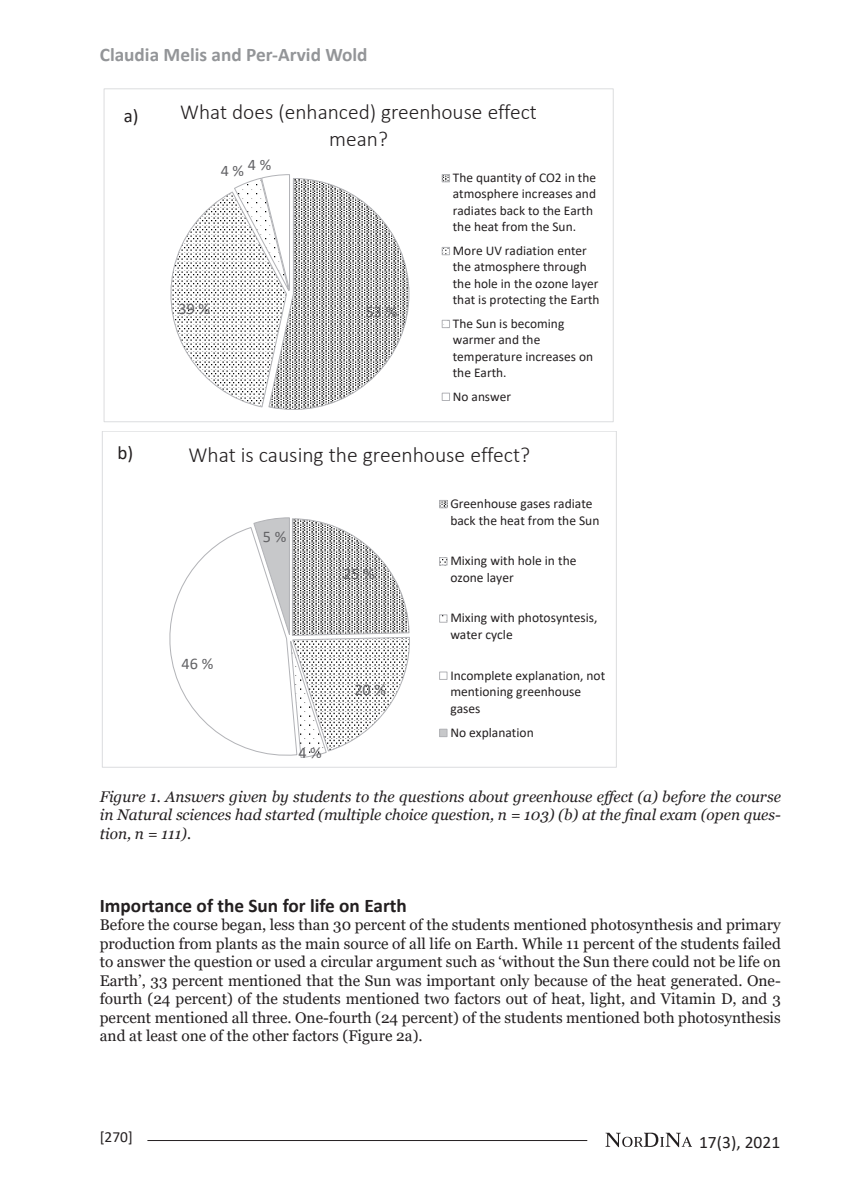
<style>
.page{position:relative;width:844px;height:1191px;background:#fff}
.page>*{position:absolute;margin:0;border:0;box-sizing:border-box;transform-origin:0 0}
.t1{font:300 21.53px "Calibri";color:#231f20}
.t2{font:300 21.35px/26.2px "Calibri";color:#231f20;text-align:center}
.Mellomtittel_2{font:700 19.25px "Calibri";color:#231f20}
.Sidetopp{font:700 19.25px "Calibri";color:#939598}
.t3{font:19.07px "Calibri";color:#231f20}
.t4{font:18.9px "Calibri";color:#231f20}
.t5{font:17.5px "Calibri";color:#231f20}
.t6{font:16.28px "Calibri";color:#636366}
.t7{font:16.1px "Calibri";color:#636366}
.Brødtekst{font:15.4px/18.6px "Georgia";color:#231f20;text-align:justify}
.Brødtekst-2{font:italic 15.4px/18.6px "Georgia";color:#231f20;text-align:justify}
.t8{font:15.4px "Calibri";color:#231f20}
.t9{font:13.47px/16.4px "Calibri";color:#231f20}
.t10{font:13.3px/16.4px "Calibri";color:#231f20}
</style>
<div class="page">
<hr style="left:147px;top:1140px;width:440px;height:1px;background:#231f20">
<svg style="left:605px;top:1132px;width:86px;height:15px"></svg>
<svg style="left:170px;top:174px;width:239px;height:236px"></svg>
<svg style="left:443px;top:176px;width:5px;height:4px"></svg>
<div style="left:441px;top:174px;width:9px;height:8px;border:1px solid #b2b3b7"></div>
<div style="left:441px;top:247px;width:9px;height:8px;border:1px solid #b2b3b7"></div>
<div style="left:441px;top:320px;width:9px;height:8px;border:1px solid #b2b3b7"></div>
<div style="left:441px;top:393px;width:9px;height:8px;border:1px solid #b2b3b7"></div>
<svg style="left:169px;top:517px;width:241px;height:241px"></svg>
<svg style="left:441px;top:502px;width:4px;height:4px"></svg>
<div style="left:439px;top:500px;width:8px;height:8px;border:1px solid #b2b3b7"></div>
<div style="left:439px;top:557px;width:8px;height:8px;border:1px solid #b2b3b7"></div>
<div style="left:439px;top:614px;width:8px;height:8px;border:1px solid #b2b3b7"></div>
<div style="left:439px;top:671px;width:8px;height:9px;border:1px solid #b2b3b7"></div>
<div style="left:439px;top:729px;width:8px;height:7px;background:#c7c8ca"></div>
<div style="left:439px;top:729px;width:8px;height:8px;border:1px solid #b2b3b7"></div>
<p class="Sidetopp" style="left:100px;top:41px;width:269px">Claudia Melis and Per-Arvid Wold</p>
<p class="t4" style="left:124px;top:102px;width:16px">a)</p>
<p class="t3" style="left:117px;top:440px;width:17px">b)</p>
<p class="t2" style="left:180px;top:99px;width:358px">What does (enhanced) greenhouse effect mean?</p>
<p class="t10" style="left:452px;top:169px;width:145px">The quantity of CO2 in the atmosphere increases and radiates back to the Earth the heat from the Sun.</p>
<p class="t10" style="left:452px;top:242px;width:148px">More UV radiation enter the atmosphere through the hole in the ozone layer that is protecting the Earth</p>
<p class="t10" style="left:452px;top:315px;width:142px">The Sun is becoming warmer and the temperature increases on the Earth.</p>
<p class="t10" style="left:452px;top:388px;width:60px">No answer</p>
<p class="t7" style="left:221px;top:156px;width:52px">4 %4 %</p>
<p class="t7" style="left:178px;top:298px;width:33px">39 %</p>
<p class="t7" style="left:365px;top:301px;width:33px">53 %</p>
<p class="t1" style="left:188px;top:441px;width:343px">What is causing the greenhouse effect?</p>
<p class="t9" style="left:450px;top:495px;width:151px">Greenhouse gases radiate back the heat from the Sun</p>
<p class="t9" style="left:450px;top:552px;width:128px">Mixing with hole in the ozone layer</p>
<p class="t9" style="left:450px;top:609px;width:149px">Mixing with photosyntesis, water cycle</p>
<p class="t9" style="left:450px;top:666px;width:156px">Incomplete explanation, not mentioning greenhouse gases</p>
<p class="t9" style="left:450px;top:724px;width:85px">No explanation</p>
<p class="t6" style="left:263px;top:525px;width:25px">5 %</p>
<p class="t6" style="left:343px;top:562px;width:33px">25 %</p>
<p class="t6" style="left:181px;top:652px;width:33px">46 %</p>
<p class="t6" style="left:354px;top:678px;width:33px">20 %</p>
<p class="t6" style="left:298px;top:741px;width:25px">4 %</p>
<p class="Brødtekst-2" style="left:100px;top:787px;width:682px">Figure 1. Answers given by students to the questions about greenhouse effect (a) before the course in Natural sciences had started (multiple choice question, n = 103) (b) at the final exam (open ques&shy;tion, n = 111).</p>
<p class="Mellomtittel_2" style="left:100px;top:891px;width:308px">Importance of the Sun for life on Earth</p>
<p class="Brødtekst" style="left:100px;top:916px;width:682px">Before the course began, less than 30 percent of the students mentioned photosynthesis and primary production from plants as the main source of all life on Earth. While 11 percent of the students failed to answer the question or used a circular argument such as ‘without the Sun there could not be life on Earth’, 33 percent mentioned that the Sun was important only because of the heat generated. One&shy;fourth (24 percent) of the students mentioned two factors out of heat, light, and Vitamin D, and 3 percent mentioned all three. One-fourth (24 percent) of the students mentioned both photosynthesis and at least one of the other factors (Figure 2a).</p>
<p class="t8" style="left:100px;top:1125px;width:34px">[270]</p>
<p class="t5" style="left:699px;top:1129px;width:83px">17(3), 2021</p>
</div>
